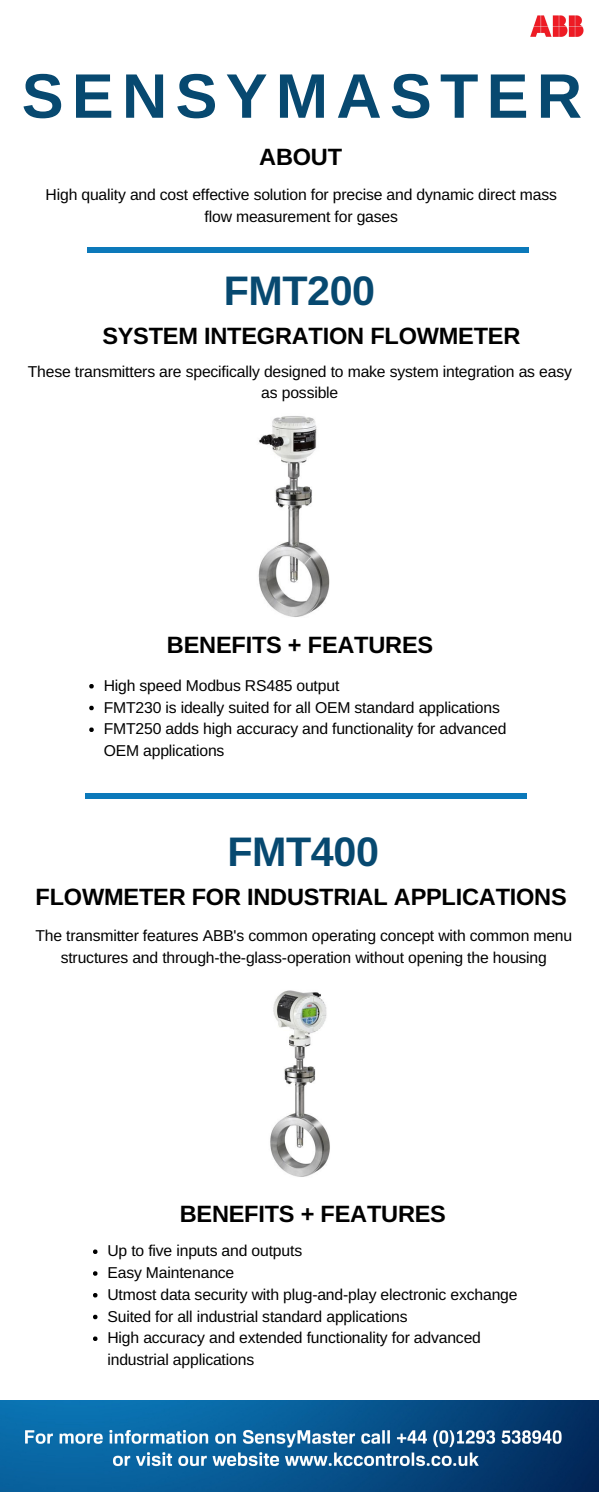
<style>
.page{position:relative;width:600px;height:1500px;background:#fff}
.page>*{position:absolute;margin:0;border:0;box-sizing:border-box;transform-origin:0 0}
.t1{font:700 62.9px "Arimo";letter-spacing:.13em;color:#074970}
.t2{font:700 41.3px "Arimo";letter-spacing:-.01em;color:#074970}
.t3{font:700 23.6px "Arimo";letter-spacing:-.01em;color:#000}
.t4{font:15.7px/21.8px "Arimo";letter-spacing:-.01em;color:#000;text-align:center}
</style>
<div class="page">
<svg style="left:89px;top:684px;width:5px;height:4px"></svg>
<svg style="left:89px;top:706px;width:5px;height:4px"></svg>
<svg style="left:89px;top:728px;width:5px;height:4px"></svg>
<div style="left:85px;top:794px;width:442px;height:6px;background:#0c79ba"></div>
<svg style="left:93px;top:1250px;width:5px;height:4px"></svg>
<svg style="left:93px;top:1271px;width:5px;height:5px"></svg>
<svg style="left:93px;top:1293px;width:5px;height:5px"></svg>
<svg style="left:93px;top:1315px;width:5px;height:4px"></svg>
<svg style="left:93px;top:1336px;width:5px;height:5px"></svg>
<img style="left:530px;top:16px;width:54px;height:21px">
<img style="left:258px;top:416px;width:72px;height:201px">
<div style="left:87px;top:247px;width:442px;height:6px;background:#0c79ba"></div>
<img style="left:0;top:1400px;width:598px;height:92px">
<img style="left:270px;top:990px;width:60px;height:187px">
<h1 class="t1" style="left:22px;top:61px;width:562px">SENSYMASTER</h1>
<h3 class="t3" style="left:259px;top:144px;width:84px">ABOUT</h3>
<p class="t4" style="left:46px;top:184px;width:513px">High quality and cost effective solution for precise and dynamic direct mass flow measurement for gases</p>
<h2 class="t2" style="left:224px;top:267px;width:153px">FMT200</h2>
<h3 class="t3" style="left:102px;top:323px;width:420px">SYSTEM INTEGRATION FLOWMETER</h3>
<p class="t4" style="left:28px;top:360px;width:546px">These transmitters are specifically designed to make system integration as easy as possible</p>
<h3 class="t3" style="left:167px;top:632px;width:268px">BENEFITS + FEATURES</h3>
<p class="t4" style="left:104px;top:674px;width:404px;text-align:left">High speed Modbus RS485 output<br>FMT230 is ideally suited for all OEM standard applications FMT250 adds high accuracy and functionality for advanced OEM applications</p>
<h2 class="t2" style="left:227px;top:828px;width:153px">FMT400</h2>
<h3 class="t3" style="left:36px;top:884px;width:533px">FLOWMETER FOR INDUSTRIAL APPLICATIONS</h3>
<p class="t4" style="left:35px;top:925px;width:538px">The transmitter features ABB's common operating concept with common menu structures and through-the-glass-operation without opening the housing</p>
<h3 class="t3" style="left:180px;top:1200px;width:268px">BENEFITS + FEATURES</h3>
<p class="t4" style="left:107px;top:1240px;width:412px;text-align:left">Up to five inputs and outputs<br>Easy Maintenance<br>Utmost data security with plug-and-play electronic exchange Suited for all industrial standard applications<br>High accuracy and extended functionality for advanced industrial applications</p>
</div>
